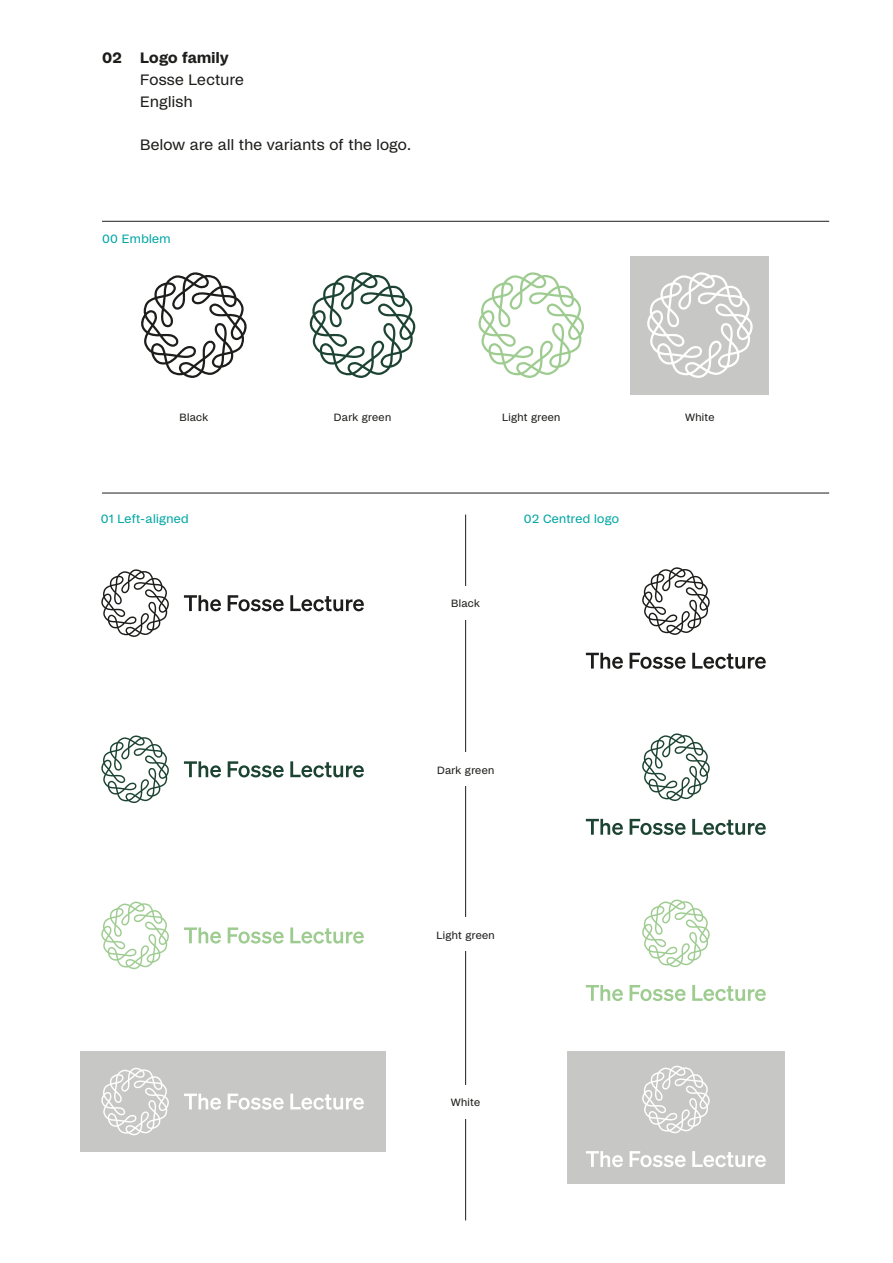
<style>
.page{position:relative;width:893px;height:1263px;background:#fff}
.page>*{position:absolute;margin:0;border:0;box-sizing:border-box;transform-origin:0 0}
.t1{font:15px/21.8px "Studio 6";letter-spacing:.015em;color:#1d1d1b}
.t2{font:700 15px "Studio 6";letter-spacing:.015em;color:#1d1d1b}
.t3{font:12px "Studio 6";letter-spacing:.025em;color:#00a6a4}
.t4{font:10.5px "Studio 6";letter-spacing:.025em;color:#1d1d1b}
</style>
<div class="page">
<hr style="left:102px;top:221px;width:727px;height:1px;background:#1d1d1b">
<hr style="left:102px;top:493px;width:727px;height:1px;background:#1d1d1b">
<svg style="left:141px;top:272px;width:106px;height:106px"></svg>
<svg style="left:309px;top:272px;width:107px;height:106px"></svg>
<svg style="left:478px;top:272px;width:106px;height:106px"></svg>
<div style="left:631px;top:256px;width:138px;height:138px;background:#c7c7c6"></div>
<svg style="left:647px;top:272px;width:106px;height:106px"></svg>
<svg style="left:184px;top:595px;width:37px;height:16px"></svg>
<svg style="left:228px;top:595px;width:56px;height:16px"></svg>
<svg style="left:290px;top:595px;width:74px;height:16px"></svg>
<svg style="left:101px;top:569px;width:68px;height:68px"></svg>
<svg style="left:184px;top:761px;width:37px;height:16px"></svg>
<svg style="left:228px;top:761px;width:56px;height:16px"></svg>
<svg style="left:290px;top:761px;width:74px;height:16px"></svg>
<svg style="left:101px;top:735px;width:68px;height:68px"></svg>
<svg style="left:184px;top:927px;width:37px;height:16px"></svg>
<svg style="left:228px;top:927px;width:56px;height:16px"></svg>
<svg style="left:290px;top:927px;width:74px;height:16px"></svg>
<svg style="left:101px;top:901px;width:68px;height:68px"></svg>
<div style="left:80px;top:1051px;width:305px;height:101px;background:#c7c7c6"></div>
<svg style="left:184px;top:1093px;width:37px;height:17px"></svg>
<svg style="left:228px;top:1093px;width:56px;height:17px"></svg>
<svg style="left:290px;top:1093px;width:74px;height:17px"></svg>
<svg style="left:101px;top:1067px;width:68px;height:68px"></svg>
<div style="left:567px;top:1051px;width:217px;height:132px;background:#c7c7c6"></div>
<svg style="left:586px;top:653px;width:37px;height:16px"></svg>
<svg style="left:630px;top:653px;width:55px;height:16px"></svg>
<svg style="left:692px;top:653px;width:74px;height:16px"></svg>
<svg style="left:642px;top:567px;width:68px;height:68px"></svg>
<svg style="left:586px;top:819px;width:37px;height:16px"></svg>
<svg style="left:630px;top:819px;width:55px;height:16px"></svg>
<svg style="left:692px;top:819px;width:74px;height:16px"></svg>
<svg style="left:642px;top:733px;width:68px;height:68px"></svg>
<svg style="left:586px;top:985px;width:37px;height:16px"></svg>
<svg style="left:630px;top:985px;width:55px;height:16px"></svg>
<svg style="left:692px;top:985px;width:74px;height:16px"></svg>
<svg style="left:642px;top:899px;width:68px;height:68px"></svg>
<svg style="left:586px;top:1151px;width:37px;height:16px"></svg>
<svg style="left:630px;top:1151px;width:55px;height:16px"></svg>
<svg style="left:692px;top:1151px;width:74px;height:16px"></svg>
<svg style="left:642px;top:1065px;width:68px;height:68px"></svg>
<hr style="left:465px;top:514px;width:1px;height:706px;background:#1d1d1b">
<div style="left:393px;top:586px;width:145px;height:33px;background:#fff"></div>
<div style="left:393px;top:753px;width:145px;height:33px;background:#fff"></div>
<div style="left:393px;top:918px;width:145px;height:33px;background:#fff"></div>
<div style="left:393px;top:1085px;width:145px;height:33px;background:#fff"></div>
<h1 class="t2" style="left:102px;top:52px;width:128px">02 Logo family</h1>
<h1 class="t1" style="left:140px;top:70px;width:105px">Fosse Lecture<br>English</h1>
<h1 class="t1" style="left:140px;top:135px;width:272px">Below are all the variants of the logo.</h1>
<p class="t3" style="left:102px;top:234px;width:70px">00 Emblem</p>
<p class="t4" style="left:180px;top:414px;width:30px">Black</p>
<p class="t4" style="left:334px;top:414px;width:59px">Dark green</p>
<p class="t4" style="left:502px;top:414px;width:60px">Light green</p>
<p class="t4" style="left:685px;top:414px;width:31px">White</p>
<p class="t3" style="left:101px;top:514px;width:89px">01 Left-aligned</p>
<p class="t3" style="left:524px;top:514px;width:97px">02 Centred logo</p>
<p class="t4" style="left:451px;top:599px;width:30px">Black</p>
<p class="t4" style="left:437px;top:766px;width:59px">Dark green</p>
<p class="t4" style="left:436px;top:931px;width:60px">Light green</p>
<p class="t4" style="left:451px;top:1098px;width:31px">White</p>
</div>
